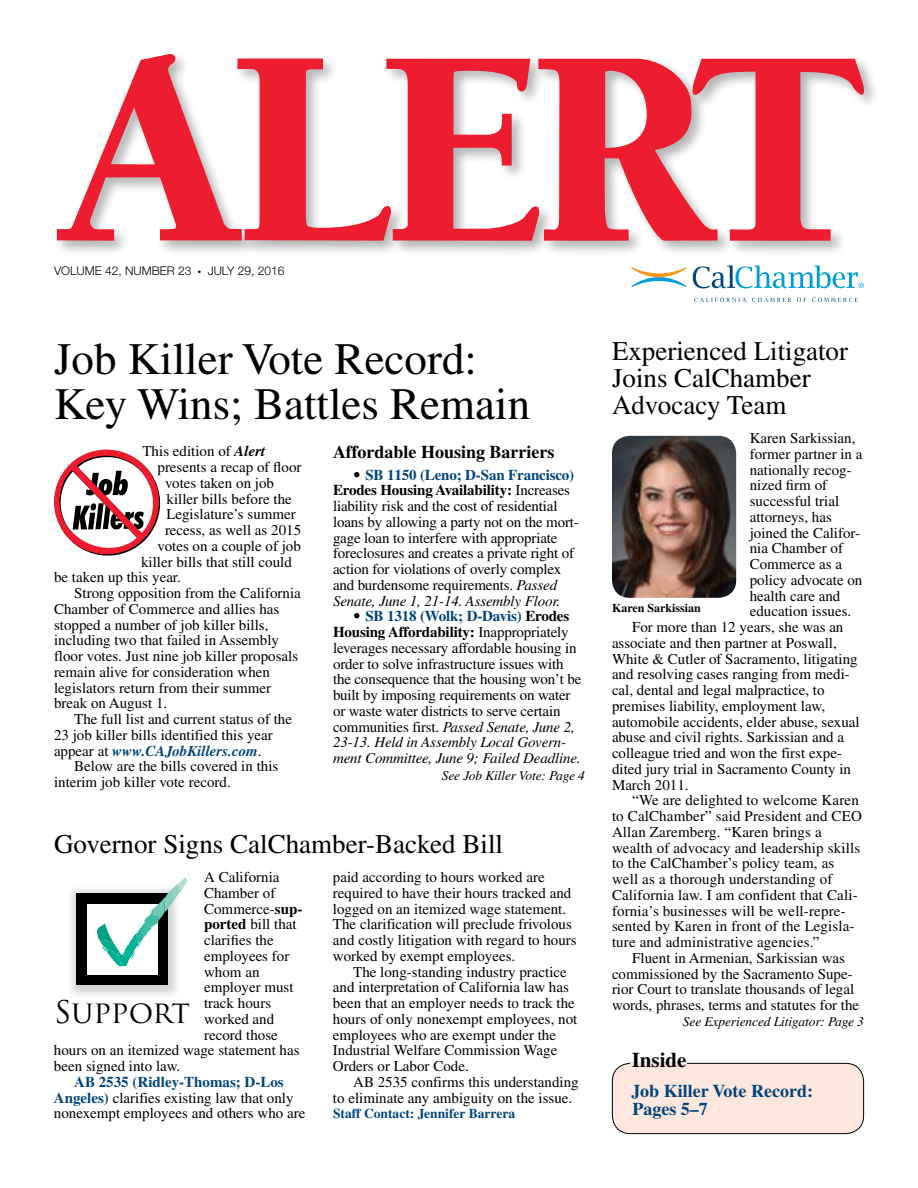
<style>
.page{position:relative;width:918px;height:1188px;background:#fff}
.page>*{position:absolute;margin:0;border:0;box-sizing:border-box;transform-origin:0 0}
.t1{font:45px/45px "Times";color:#000}
.t2{font:30.45px "Trajan Pro";letter-spacing:-.005em;color:#000}
.t3{font:27px/27px "Times";color:#000}
.t4{font:700 21px "Times";color:#000}
.t5{font:700 18px/18px "Times";color:#00447c}
.t6{font:700 18px "Times";color:#000}
.t7{font:15px/15.8px "Times";color:#000}
.t8{font:italic 700 15px "Times";color:#00447c}
.t9{font:italic 13.5px "Times";letter-spacing:-.01em;color:#000}
.t10{font:700 13.5px "Times";color:#00447c}
.t11{font:300 12px "Helvetica Neue LT Std";color:#000}
.t12{font:700 12px "Times";color:#000}
.s1{font-weight:700;font-style:italic}
.s2{font-weight:400;font-style:normal;color:#000}
.s3{font-family:"Helvetica Neue LT Std";font-weight:900}
.s4{font-weight:700;color:#00447c}
.s5{font-weight:700}
.s6{font-style:italic}
</style>
<div class="page">
<div style="left:53px;top:52px;width:827px;height:205px;background:#000;opacity:.3"></div>
<svg style="left:57px;top:54px;width:807px;height:187px"></svg>
<svg style="left:631px;top:267px;width:56px;height:20px"></svg>
<svg style="left:694px;top:298px;width:52px;height:4px"></svg>
<svg style="left:752px;top:298px;width:39px;height:4px"></svg>
<svg style="left:797px;top:298px;width:9px;height:4px"></svg>
<svg style="left:812px;top:298px;width:46px;height:4px"></svg>
<svg style="left:693px;top:266px;width:171px;height:22px"></svg>
<div style="left:612px;top:1063px;width:252px;height:71px;background:#fee7de;border-radius:18px"></div>
<div style="left:612px;top:1063px;width:252px;height:71px;border:1px solid #000;border-radius:18px"></div>
<hr style="left:630px;top:1063px;width:57px;height:2px;background:#fee7de">
<svg style="left:54px;top:450px;width:106px;height:106px"></svg>
<img style="left:612px;top:436px;width:124px;height:162px">
<img style="left:70px;top:888px;width:107px;height:107px">
<div style="left:87px;top:904px;width:70px;height:71px;background:#fff"></div>
<svg style="left:97px;top:873px;width:94px;height:94px"></svg>
<p class="t11" style="left:54px;top:263px;width:139px">VOLUME 42, NUMBER 23</p>
<p class="t11" style="left:198px;top:263px;width:88px">● JULY 29, 2016</p>
<h1 class="t1" style="left:54px;top:336px;width:478px">Job Killer Vote Record:<br>Key Wins; Battles Remain</h1>
<p class="t7" style="left:142px;top:443px;width:124px">This edition of <span class="s1">Alert</span></p>
<p class="t7" style="left:158px;top:459px;width:146px">presents a recap of floor</p>
<p class="t7" style="left:165px;top:475px;width:111px">votes taken on job</p>
<p class="t7" style="left:166px;top:491px;width:127px">killer bills before the</p>
<p class="t7" style="left:166px;top:506px;width:131px">Legislature’s summer</p>
<p class="t7" style="left:165px;top:522px;width:138px">recess, as well as 2015</p>
<p class="t7" style="left:158px;top:538px;width:145px">votes on a couple of job</p>
<p class="t7" style="left:141px;top:554px;width:152px">killer bills that still could</p>
<p class="t7" style="left:54px;top:569px;width:128px">be taken up this year.</p>
<p class="t7" style="left:74px;top:585px;width:228px">Strong opposition from the California</p>
<p class="t7" style="left:54px;top:601px;width:227px">Chamber of Commerce and allies has</p>
<p class="t7" style="left:54px;top:617px;width:216px">stopped a number of job killer bills,</p>
<p class="t7" style="left:54px;top:632px;width:227px">including two that failed in Assembly</p>
<p class="t7" style="left:54px;top:648px;width:246px">floor votes. Just nine job killer proposals</p>
<p class="t7" style="left:54px;top:664px;width:218px">remain alive for consideration when</p>
<p class="t7" style="left:54px;top:680px;width:219px">legislators return from their summer</p>
<p class="t7" style="left:54px;top:695px;width:115px">break on August 1.</p>
<p class="t7" style="left:74px;top:711px;width:219px">The full list and current status of the</p>
<p class="t7" style="left:54px;top:727px;width:220px">23 job killer bills identified this year</p>
<p class="t8" style="left:54px;top:742px;width:209px"><span class="s2">appear at</span> www.CAJobKillers.com<span class="s2">.</span></p>
<p class="t7" style="left:74px;top:758px;width:206px">Below are the bills covered in this</p>
<p class="t7" style="left:54px;top:774px;width:178px">interim job killer vote record.</p>
<p class="t6" style="left:333px;top:441px;width:223px">Affordable Housing Barriers</p>
<p class="t7" style="left:333px;top:467px;width:247px;text-indent:20px"><span class="s3">•</span> <span class="s4">SB 1150 (Leno; D-San Francisco)<br></span><span class="s5">Erodes Housing Availability:</span> Increases liability risk and the cost of residential loans by allowing a party not on the mort&shy;gage loan to interfere with appropriate foreclosures and creates a private right of action for violations of overly complex and burdensome requirements. <span class="s6">Passed Senate, June 1, 21-14. Assembly Floor.</span></p>
<p class="t7" style="left:333px;top:608px;width:250px;text-indent:20px"><span class="s3">•</span> <span class="s4">SB 1318 (Wolk; D-Davis)</span> <span class="s5">Erodes Housing Affordability:</span> Inappropriately leverages necessary affordable housing in order to solve infrastructure issues with the consequence that the housing won’t be built by imposing requirements on water or waste water districts to serve certain communities first. <span class="s6">Passed Senate, June 2, 23-13. Held in Assembly Local Govern&shy;ment Committee, June 9; Failed Deadline.</span></p>
<p class="t9" style="left:442px;top:768px;width:145px">See Job Killer Vote: Page 4</p>
<h3 class="t3" style="left:54px;top:830px;width:451px">Governor Signs CalChamber-Backed Bill</h3>
<p class="t7" style="left:204px;top:869px;width:77px">A California</p>
<p class="t7" style="left:204px;top:885px;width:73px">Chamber of</p>
<p class="t7" style="left:204px;top:901px;width:100px">Commerce-<span class="s5">sup-</span></p>
<p class="t7" style="left:204px;top:916px;width:94px"><span class="s5">ported</span> bill that</p>
<p class="t7" style="left:204px;top:932px;width:71px">clarifies the</p>
<p class="t7" style="left:204px;top:948px;width:87px">employees for</p>
<p class="t7" style="left:204px;top:964px;width:57px">whom an</p>
<p class="t7" style="left:204px;top:979px;width:91px">employer must</p>
<p class="t7" style="left:204px;top:995px;width:69px">track hours</p>
<p class="t7" style="left:204px;top:1011px;width:72px">worked and</p>
<p class="t7" style="left:204px;top:1027px;width:75px">record those</p>
<p class="t7" style="left:54px;top:1042px;width:247px">hours on an itemized wage statement has</p>
<p class="t7" style="left:54px;top:1058px;width:128px">been signed into law.</p>
<p class="t7" style="left:54px;top:1074px;width:253px;text-indent:20px"><span class="s4">AB 2535 (Ridley-Thomas; D-Los<br>Angeles)</span> clarifies existing law that only nonexempt employees and others who are</p>
<p class="t7" style="left:333px;top:869px;width:245px">paid according to hours worked are required to have their hours tracked and logged on an itemized wage statement.<br>The clarification will preclude frivolous and costly litigation with regard to hours worked by exempt employees.</p>
<p class="t7" style="left:333px;top:964px;width:246px;text-indent:20px">The long-standing industry practice and interpretation of California law has been that an employer needs to track the hours of only nonexempt employees, not employees who are exempt under the Industrial Welfare Commission Wage Orders or Labor Code.</p>
<p class="t7" style="left:333px;top:1074px;width:247px;text-indent:20px">AB 2535 confirms this understanding to eliminate any ambiguity on the issue.</p>
<p class="t10" style="left:333px;top:1106px;width:184px">Staff Contact: Jennifer Barrera</p>
<h2 class="t2" style="left:54px;top:993px;width:138px">SUPPORT</h2>
<h3 class="t3" style="left:612px;top:337px;width:238px">Experienced Litigator<br>Joins CalChamber<br>Advocacy Team</h3>
<p class="t7" style="left:750px;top:430px;width:107px">Karen Sarkissian,</p>
<p class="t7" style="left:750px;top:446px;width:114px">former partner in a</p>
<p class="t7" style="left:750px;top:462px;width:104px">nationally recog-</p>
<p class="t7" style="left:750px;top:477px;width:79px">nized firm of</p>
<p class="t7" style="left:750px;top:493px;width:91px">successful trial</p>
<p class="t7" style="left:750px;top:509px;width:84px">attorneys, has</p>
<p class="t7" style="left:750px;top:525px;width:112px">joined the Califor-</p>
<p class="t7" style="left:750px;top:540px;width:95px">nia Chamber of</p>
<p class="t7" style="left:750px;top:556px;width:94px">Commerce as a</p>
<p class="t7" style="left:750px;top:572px;width:114px">policy advocate on</p>
<p class="t7" style="left:750px;top:588px;width:92px">health care and</p>
<p class="t7" style="left:750px;top:603px;width:103px">education issues.</p>
<p class="t7" style="left:632px;top:619px;width:213px">For more than 12 years, she was an</p>
<p class="t7" style="left:612px;top:635px;width:226px">associate and then partner at Poswall,</p>
<p class="t7" style="left:612px;top:651px;width:247px">White &amp; Cutler of Sacramento, litigating</p>
<p class="t7" style="left:612px;top:666px;width:239px">and resolving cases ranging from medi-</p>
<p class="t7" style="left:612px;top:682px;width:214px">cal, dental and legal malpractice, to</p>
<p class="t7" style="left:612px;top:698px;width:215px">premises liability, employment law,</p>
<p class="t7" style="left:612px;top:714px;width:249px">automobile accidents, elder abuse, sexual</p>
<p class="t7" style="left:612px;top:729px;width:234px">abuse and civil rights. Sarkissian and a</p>
<p class="t7" style="left:612px;top:745px;width:232px">colleague tried and won the first expe-</p>
<p class="t7" style="left:612px;top:761px;width:241px">dited jury trial in Sacramento County in</p>
<p class="t7" style="left:612px;top:777px;width:78px">March 2011.</p>
<p class="t7" style="left:632px;top:792px;width:228px">“We are delighted to welcome Karen</p>
<p class="t7" style="left:612px;top:808px;width:251px">to CalChamber” said President and CEO</p>
<p class="t7" style="left:612px;top:824px;width:211px">Allan Zaremberg. “Karen brings a</p>
<p class="t7" style="left:612px;top:840px;width:250px">wealth of advocacy and leadership skills</p>
<p class="t7" style="left:612px;top:855px;width:224px">to the CalChamber’s policy team, as</p>
<p class="t7" style="left:612px;top:871px;width:222px">well as a thorough understanding of</p>
<p class="t7" style="left:612px;top:887px;width:247px">California law. I am confident that Cali-</p>
<p class="t7" style="left:612px;top:903px;width:235px">fornia’s businesses will be well-repre-</p>
<p class="t7" style="left:612px;top:918px;width:244px">sented by Karen in front of the Legisla-</p>
<p class="t7" style="left:612px;top:934px;width:209px">ture and administrative agencies.”</p>
<p class="t7" style="left:632px;top:950px;width:214px">Fluent in Armenian, Sarkissian was</p>
<p class="t7" style="left:612px;top:966px;width:242px">commissioned by the Sacramento Supe-</p>
<p class="t7" style="left:612px;top:981px;width:244px">rior Court to translate thousands of legal</p>
<p class="t7" style="left:612px;top:997px;width:249px">words, phrases, terms and statutes for the</p>
<p class="t9" style="left:683px;top:1014px;width:183px">See Experienced Litigator: Page 3</p>
<p class="t12" style="left:612px;top:601px;width:90px">Karen Sarkissian</p>
<h3 class="t4" style="left:632px;top:1047px;width:56px">Inside</h3>
<p class="t5" style="left:632px;top:1081px;width:183px">Job Killer Vote Record:<br>Pages 5–7</p>
</div>
